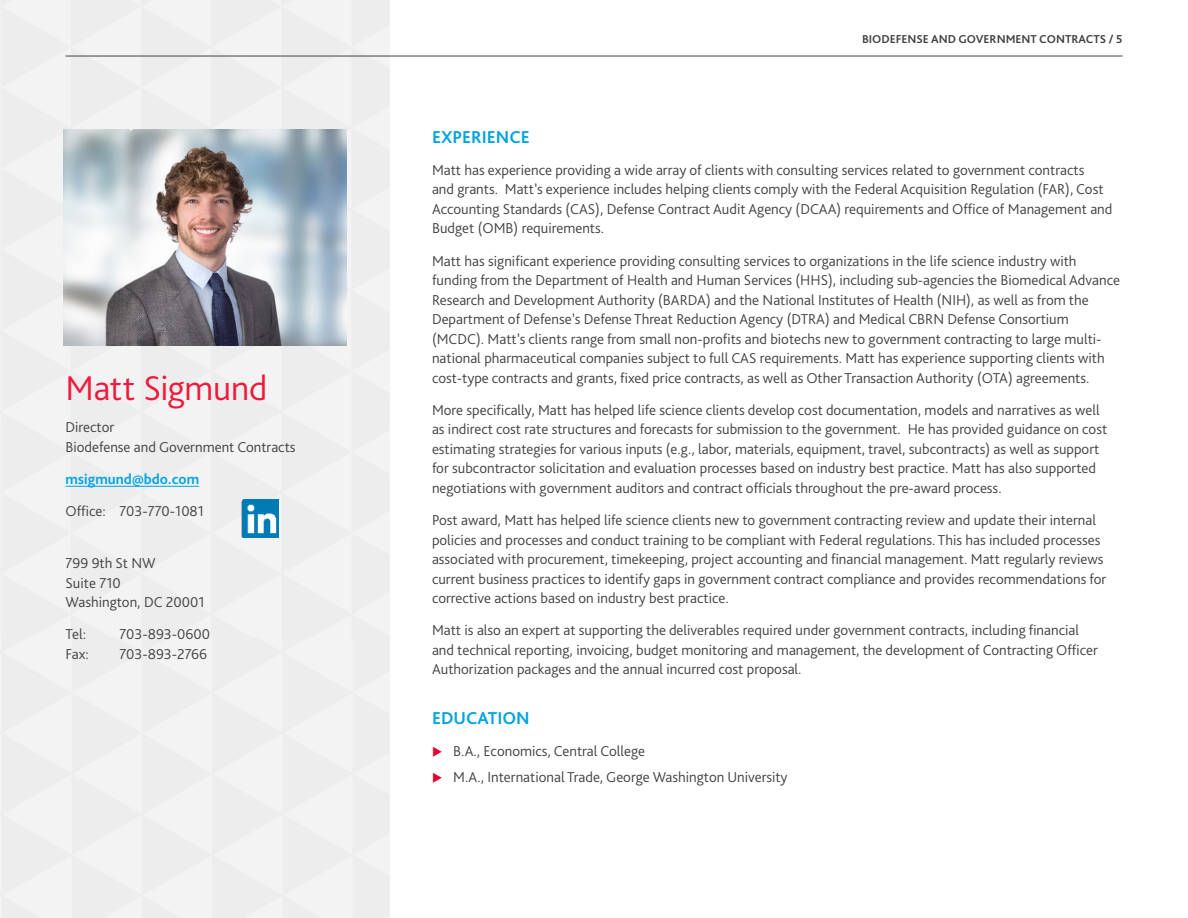
<style>
.page{position:relative;width:1188px;height:918px;background:#fff}
.page>*{position:absolute;margin:0;border:0;box-sizing:border-box;transform-origin:0 0}
.t1{font:300 36px "Bliss Pro";letter-spacing:-.01em;color:#ed1a3b}
.t2{font:700 18px "Bliss Pro";color:#00a4df}
.t3{font:300 15px/19.5px "Bliss Pro";color:#424241}
.t4{font:700 15px "Bliss Pro";color:#02a5e2}
.t5{font:700 12px "Bliss Pro";color:#424241}
</style>
<div class="page">
<div style="left:0;top:0;width:389px;height:637px;background:#ededee"></div>
<img style="left:64px;top:129px;width:283px;height:217px">
<hr style="left:65px;top:486px;width:134px;height:1px;background:#02a5e2">
<img style="left:241px;top:499px;width:38px;height:38px">
<hr style="left:65px;top:56px;width:1058px;height:1px;background:#424241">
<h1 class="t1" style="left:65px;top:366px;width:203px">Matt Sigmund</h1>
<p class="t3" style="left:65px;top:417px;width:232px">Director<br>Biodefense and Government Contracts</p>
<p class="t4" style="left:65px;top:470px;width:135px">msigmund@bdo.com</p>
<p class="t3" style="left:65px;top:501px;width:140px">Office: 703-770-1081</p>
<p class="t3" style="left:65px;top:553px;width:141px">799 9th St NW<br>Suite 710<br>Washington, DC 20001</p>
<p class="t3" style="left:65px;top:624px;width:22px">Tel:</p>
<p class="t3" style="left:119px;top:624px;width:92px">703-893-0600</p>
<p class="t3" style="left:65px;top:644px;width:25px">Fax:</p>
<p class="t3" style="left:119px;top:644px;width:89px">703-893-2766</p>
<p class="t5" style="left:862px;top:32px;width:262px">BIODEFENSE AND GOVERNMENT CONTRACTS / 5</p>
<p class="t2" style="left:432px;top:125px;width:99px">EXPERIENCE</p>
<p class="t3" style="left:432px;top:160px;width:682px">Matt has experience providing a wide array of clients with consulting services related to government contracts<br>and grants. Matt’s experience includes helping clients comply with the Federal Acquisition Regulation (FAR), Cost Accounting Standards (CAS), Defense Contract Audit Agency (DCAA) requirements and Office of Management and Budget (OMB) requirements.</p>
<p class="t3" style="left:432px;top:251px;width:690px">Matt has significant experience providing consulting services to organizations in the life science industry with funding from the Department of Health and Human Services (HHS), including sub-agencies the Biomedical Advance Research and Development Authority (BARDA) and the National Institutes of Health (NIH), as well as from the Department of Defense’s Defense Threat Reduction Agency (DTRA) and Medical CBRN Defense Consortium (MCDC). Matt’s clients range from small non-profits and biotechs new to government contracting to large multi&shy;national pharmaceutical companies subject to full CAS requirements. Matt has experience supporting clients with cost-type contracts and grants, fixed price contracts, as well as Other Transaction Authority (OTA) agreements.</p>
<p class="t3" style="left:432px;top:400px;width:677px">More specifically, Matt has helped life science clients develop cost documentation, models and narratives as well as indirect cost rate structures and forecasts for submission to the government. He has provided guidance on cost estimating strategies for various inputs (e.g., labor, materials, equipment, travel, subcontracts) as well as support for subcontractor solicitation and evaluation processes based on industry best practice. Matt has also supported negotiations with government auditors and contract officials throughout the pre-award process.</p>
<p class="t3" style="left:432px;top:510px;width:676px">Post award, Matt has helped life science clients new to government contracting review and update their internal policies and processes and conduct training to be compliant with Federal regulations. This has included processes associated with procurement, timekeeping, project accounting and financial management. Matt regularly reviews current business practices to identify gaps in government contract compliance and provides recommendations for corrective actions based on industry best practice.</p>
<p class="t3" style="left:432px;top:620px;width:667px">Matt is also an expert at supporting the deliverables required under government contracts, including financial and technical reporting, invoicing, budget monitoring and management, the development of Contracting Officer<br>Authorization packages and the annual incurred cost proposal.</p>
<p class="t2" style="left:432px;top:706px;width:99px">EDUCATION</p>
<p class="t3" style="left:453px;top:738px;width:336px;line-height:26px">B.A., Economics, Central College<br>M.A., International Trade, George Washington University</p>
</div>
